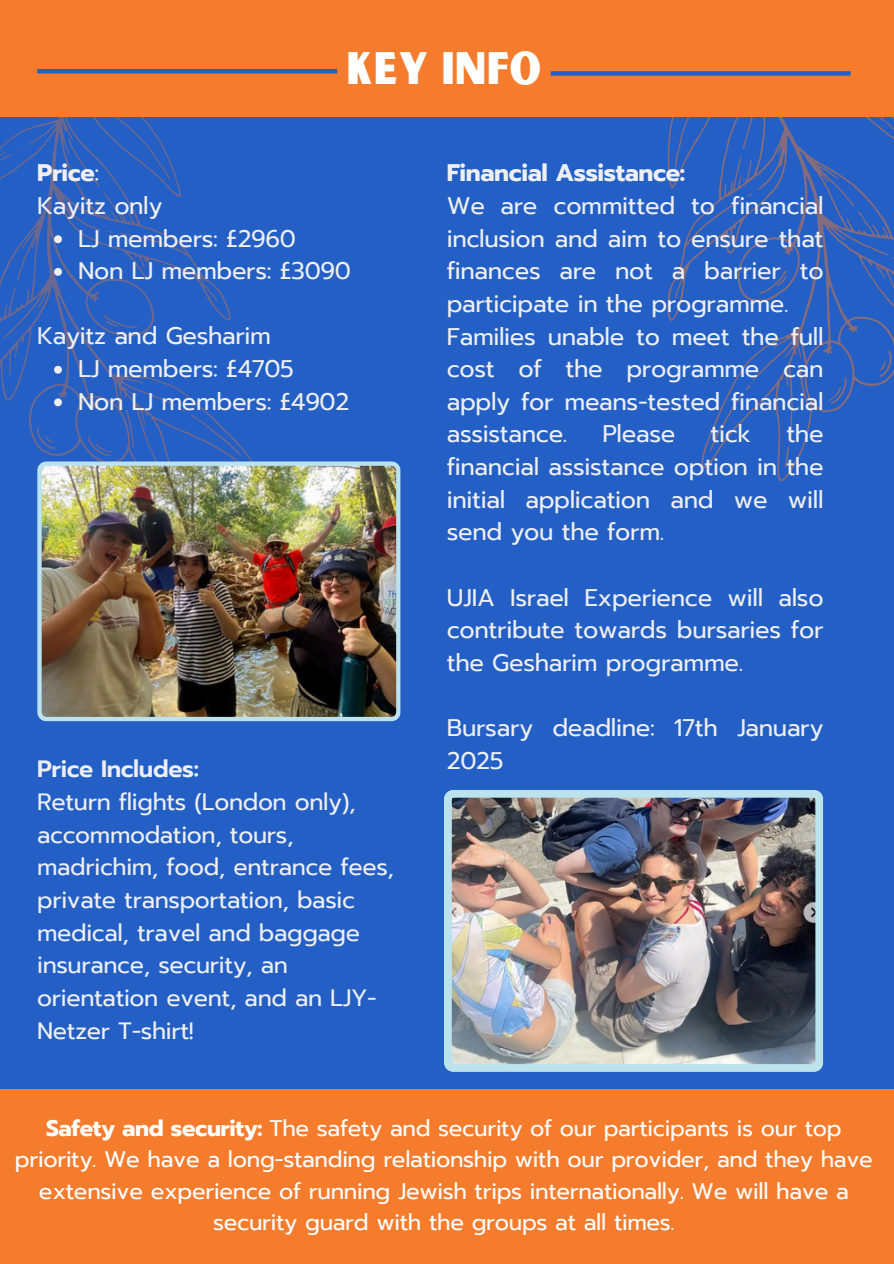
<style>
.page{position:relative;width:894px;height:1264px;background:#fff}
.page>*{position:absolute;margin:0;border:0;box-sizing:border-box;transform-origin:0 0}
.t1{font:43.5px "Sunborn Sans One";color:#fff}
.t2{font:24px/32.7px "Prompt";letter-spacing:-.015em;color:#edeff2;text-align:justify}
.t3{font:700 24px "Prompt";letter-spacing:-.015em;color:#edeff2}
.t4{font:23.55px/32.7px "Prompt";letter-spacing:-.015em;color:#edeff2}
.t5{font:600 23.55px "Prompt";letter-spacing:-.015em;color:#edeff2}
.t6{font:22.5px/31.5px "Prompt";letter-spacing:-.015em;color:#fff;text-align:center}
.s1{font-weight:400}
.s2{font-weight:700}
</style>
<div class="page">
<div style="left:0;top:0;width:893px;height:1263px;background:#235fc4"></div>
<div style="left:0;top:1089px;width:893px;height:174px;background:#f67c2d"></div>
<svg style="left:0;top:117px;width:252px;height:344px"></svg>
<svg style="left:191px;top:410px;width:50px;height:50px"></svg>
<svg style="left:179px;top:408px;width:6px;height:4px"></svg>
<svg style="left:107px;top:230px;width:6px;height:3px"></svg>
<svg style="left:126px;top:409px;width:8px;height:39px"></svg>
<svg style="left:104px;top:312px;width:34px;height:19px"></svg>
<svg style="left:68px;top:117px;width:102px;height:72px"></svg>
<svg style="left:36px;top:425px;width:20px;height:25px"></svg>
<svg style="left:87px;top:434px;width:26px;height:24px"></svg>
<svg style="left:19px;top:148px;width:4px;height:3px"></svg>
<svg style="left:667px;top:117px;width:226px;height:364px"></svg>
<svg style="left:697px;top:384px;width:57px;height:67px"></svg>
<svg style="left:746px;top:193px;width:6px;height:4px"></svg>
<svg style="left:795px;top:366px;width:15px;height:38px"></svg>
<svg style="left:779px;top:446px;width:15px;height:21px"></svg>
<svg style="left:754px;top:270px;width:36px;height:24px"></svg>
<svg style="left:667px;top:117px;width:102px;height:52px"></svg>
<svg style="left:873px;top:350px;width:20px;height:27px"></svg>
<svg style="left:824px;top:377px;width:27px;height:27px"></svg>
<div style="left:0;top:0;width:893px;height:117px;background:#f67c2d"></div>
<hr style="left:37px;top:69px;width:300px;height:4px;background:#235fc4">
<div style="left:550px;top:71px;width:300px;height:5px;background:#235fc4"></div>
<img style="left:37px;top:461px;width:363px;height:260px">
<img style="left:444px;top:790px;width:379px;height:281px">
<svg style="left:54px;top:235px;width:8px;height:8px"></svg>
<svg style="left:54px;top:268px;width:8px;height:8px"></svg>
<svg style="left:54px;top:366px;width:8px;height:7px"></svg>
<svg style="left:54px;top:398px;width:8px;height:8px"></svg>
<h2 class="t1" style="left:346px;top:40px;width:196px">KEY INFO</h2>
<p class="t3" style="left:37px;top:155px;width:64px">Price<span class="s1">:</span></p>
<p class="t2" style="left:37px;top:189px;width:127px">Kayitz only</p>
<p class="t2" style="left:78px;top:222px;width:219px">LJ members: £2960</p>
<p class="t2" style="left:78px;top:255px;width:274px">Non LJ members: £3090</p>
<p class="t2" style="left:37px;top:320px;width:235px">Kayitz and Gesharim</p>
<p class="t2" style="left:78px;top:353px;width:217px">LJ members: £4705</p>
<p class="t2" style="left:78px;top:385px;width:273px">Non LJ members: £4902</p>
<p class="t5" style="left:37px;top:751px;width:163px">Price Includes:</p>
<p class="t4" style="left:37px;top:785px;width:358px">Return flights (London only), accommodation, tours, madrichim, food, entrance fees, private transportation, basic medical, travel and baggage insurance, security, an orientation event, and an LJY-<br>Netzer T-shirt!</p>
<p class="t3" style="left:446px;top:155px;width:240px">Financial Assistance:</p>
<p class="t2" style="left:446px;top:189px;width:378px">We are committed to financial inclusion and aim to ensure that finances are not a barrier to participate in the programme.</p>
<p class="t2" style="left:446px;top:320px;width:378px">Families unable to meet the full cost of the programme can apply for means-tested financial assistance.</p>
<p class="t2" style="left:446px;top:418px;width:378px;text-indent:339px">the financial assistance option in the initial application and we will send you the form.</p>
<p class="t2" style="left:602px;top:418px;width:74px">Please</p>
<p class="t2" style="left:710px;top:418px;width:42px">tick</p>
<p class="t2" style="left:446px;top:581px;width:378px">UJIA Israel Experience will also contribute towards bursaries for the Gesharim programme.</p>
<p class="t2" style="left:446px;top:711px;width:378px">Bursary deadline: 17th January<br>2025</p>
<h1 class="t6" style="left:15px;top:1112px;width:859px"><span class="s2">Safety and security:</span> The safety and security of our participants is our top priority. We have a long-standing relationship with our provider, and they have extensive experience of running Jewish trips internationally. We will have a security guard with the groups at all times.</h1>
</div>
